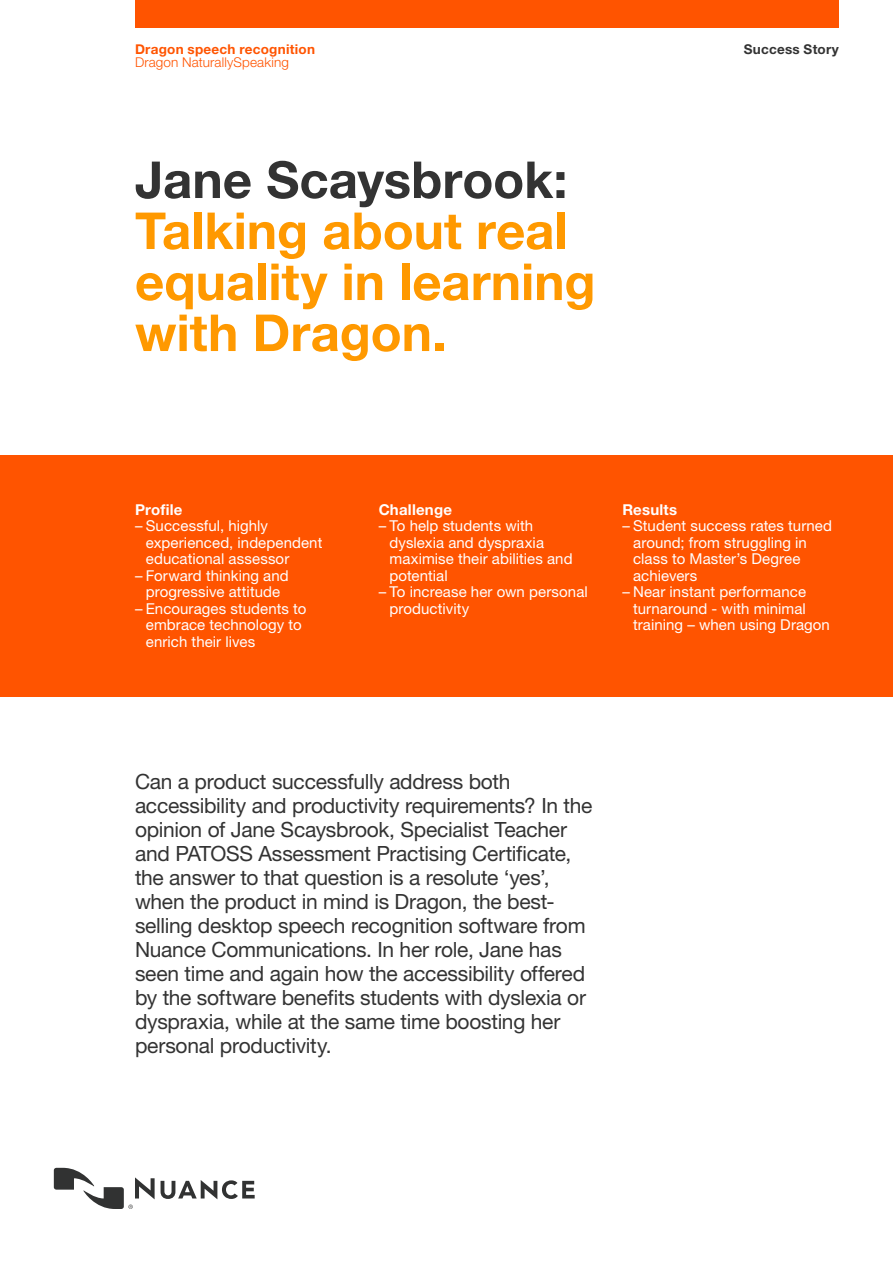
<style>
.page{position:relative;width:893px;height:1263px;background:#fff}
.page>*{position:absolute;margin:0;border:0;box-sizing:border-box;transform-origin:0 0}
.t1{font:700 51px/51px "Helvetica Neue LT Pro";color:#f90}
.t2{font:700 51px "Helvetica Neue LT Pro";color:#333}
.t3{font:21px/24px "Helvetica Neue LT Pro";letter-spacing:-.015em;color:#333}
.t4{font:15px/16.5px "Helvetica Neue LT Pro";letter-spacing:.005em;color:#fff}
.t5{font:700 15px "Helvetica Neue LT Pro";letter-spacing:.015em;color:#fff}
.t6{font:700 13.5px "Helvetica Neue LT Pro";letter-spacing:.02em;color:#ff5400}
.t7{font:300 13.5px "Helvetica Neue LT Pro";letter-spacing:.01em;color:#ff5400}
.t8{font:700 13.5px "Helvetica Neue LT Pro";letter-spacing:.02em;color:#333}
</style>
<div class="page">
<svg style="left:161px;top:1180px;width:94px;height:19px"></svg>
<svg style="left:54px;top:1168px;width:101px;height:41px"></svg>
<div style="left:135px;top:0;width:704px;height:27px;background:#ff5400"></div>
<div style="left:0;top:455px;width:893px;height:242px;background:#ff5400"></div>
<p class="t6" style="left:135px;top:41px;width:182px">Dragon speech recognition</p>
<p class="t7" style="left:135px;top:54px;width:155px">Dragon NaturallySpeaking</p>
<h1 class="t2" style="left:135px;top:148px;width:434px">Jane Scaysbrook:</h1>
<h1 class="t1" style="left:135px;top:204px;width:462px">Talking about real equality in learning with Dragon.</h1>
<p class="t8" style="left:744px;top:41px;width:97px">Success Story</p>
<p class="t5" style="left:135px;top:500px;width:49px">Profile</p>
<p class="t4" style="left:146px;top:517px;width:178px;text-indent:-11px">– Successful, highly experienced, independent educational assessor</p>
<p class="t4" style="left:135px;top:567px;width:155px;text-align:center">– Forward thinking and progressive attitude</p>
<p class="t4" style="left:146px;top:600px;width:162px;text-indent:-11px">– Encourages students to embrace technology to enrich their lives</p>
<p class="t5" style="left:379px;top:500px;width:75px">Challenge</p>
<p class="t4" style="left:389px;top:517px;width:185px;text-indent:-11px">– To help students with dyslexia and dyspraxia maximise their abilities and potential</p>
<p class="t4" style="left:389px;top:583px;width:200px;text-indent:-11px">– To increase her own personal productivity</p>
<p class="t5" style="left:622px;top:500px;width:56px">Results</p>
<p class="t4" style="left:633px;top:517px;width:200px;text-indent:-11px">– Student success rates turned around; from struggling in class to Master’s Degree achievers</p>
<p class="t4" style="left:633px;top:583px;width:198px;text-indent:-11px">– Near instant performance turnaround - with minimal training – when using Dragon</p>
<p class="t3" style="left:135px;top:769px;width:459px">Can a product successfully address both accessibility and productivity requirements? In the opinion of Jane Scaysbrook, Specialist Teacher and PATOSS Assessment Practising Certificate, the answer to that question is a resolute ‘yes’, when the product in mind is Dragon, the best&shy;selling desktop speech recognition software from Nuance Communications. In her role, Jane has seen time and again how the accessibility offered by the software benefits students with dyslexia or dyspraxia, while at the same time boosting her personal productivity.</p>
</div>
